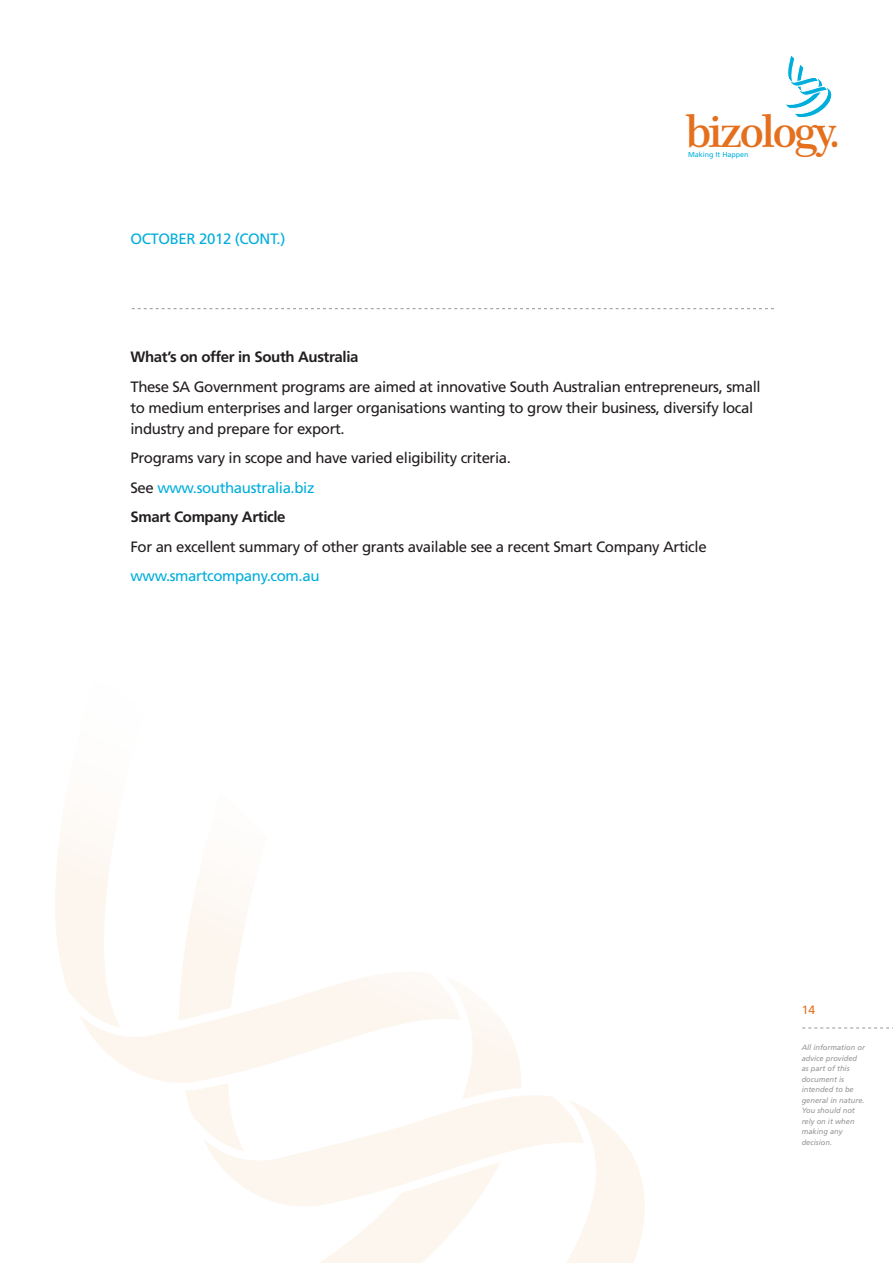
<style>
.page{position:relative;width:893px;height:1263px;background:#fff}
.page>*{position:absolute;margin:0;border:0;box-sizing:border-box;transform-origin:0 0}
.t1{font:600 44.4px "Century 751 BT";letter-spacing:-.05em;color:#e4701e}
.t2{font:15px/21px "Frutiger";letter-spacing:-.025em;color:#231f20}
.t3{font:15px "Frutiger";letter-spacing:-.025em;color:#00aedc}
.t4{font:700 15px "Frutiger";letter-spacing:-.025em;color:#231f20}
.t5{font:12px "Frutiger";color:#e4701e}
.t6{font:italic 7.5px/10.5px "Frutiger";color:#939598}
.t7{font:7.2px "Frutiger";color:#00aedc}
.s1{color:#00aedc}
.s2{font-weight:700}
</style>
<div class="page">
<svg style="left:785px;top:56px;width:47px;height:62px"></svg>
<svg style="left:55px;top:826px;width:194px;height:108px"></svg>
<svg style="left:57px;top:931px;width:192px;height:29px"></svg>
<svg style="left:60px;top:960px;width:458px;height:123px"></svg>
<svg style="left:181px;top:1055px;width:340px;height:29px"></svg>
<svg style="left:185px;top:1084px;width:460px;height:179px"></svg>
<svg style="left:132px;top:308px;width:642px;height:1px"></svg>
<svg style="left:802px;top:1028px;width:91px;height:1px"></svg>
<p class="t3" style="left:130px;top:230px;width:120px">OCTOBER 2012 (cont</p>
<p class="t3" style="left:277px;top:230px;width:10px">.)</p>
<h1 class="t1" style="left:686px;top:104px;width:156px">bizology.</h1>
<p class="t7" style="left:688px;top:151px;width:62px">Making It Happen</p>
<p class="t4" style="left:130px;top:348px;width:229px">What’s on offer in South Australia</p>
<p class="t2" style="left:130px;top:376px;width:632px">These SA Government programs are aimed at innovative South Australian entrepreneurs, small to medium enterprises and larger organisations wanting to grow their business, diversify local industry and prepare for export.</p>
<p class="t2" style="left:130px;top:443px;width:382px;line-height:29.5px">Programs vary in scope and have varied eligibility criteria.<br>See <span class="s1">www.southaustralia.biz<br></span><span class="s2">Smart Company Article</span></p>
<p class="t2" style="left:130px;top:536px;width:578px">For an excellent summary of other grants available see a recent Smart Company Article</p>
<p class="t3" style="left:130px;top:567px;width:190px">www.smartcompany.com.au</p>
<p class="t5" style="left:802px;top:1002px;width:15px">14</p>
<p class="t6" style="left:802px;top:1042px;width:65px">All information or advice provided as part of this document is intended to be general in nature.<br>You should not rely on it when making any decision.</p>
</div>
